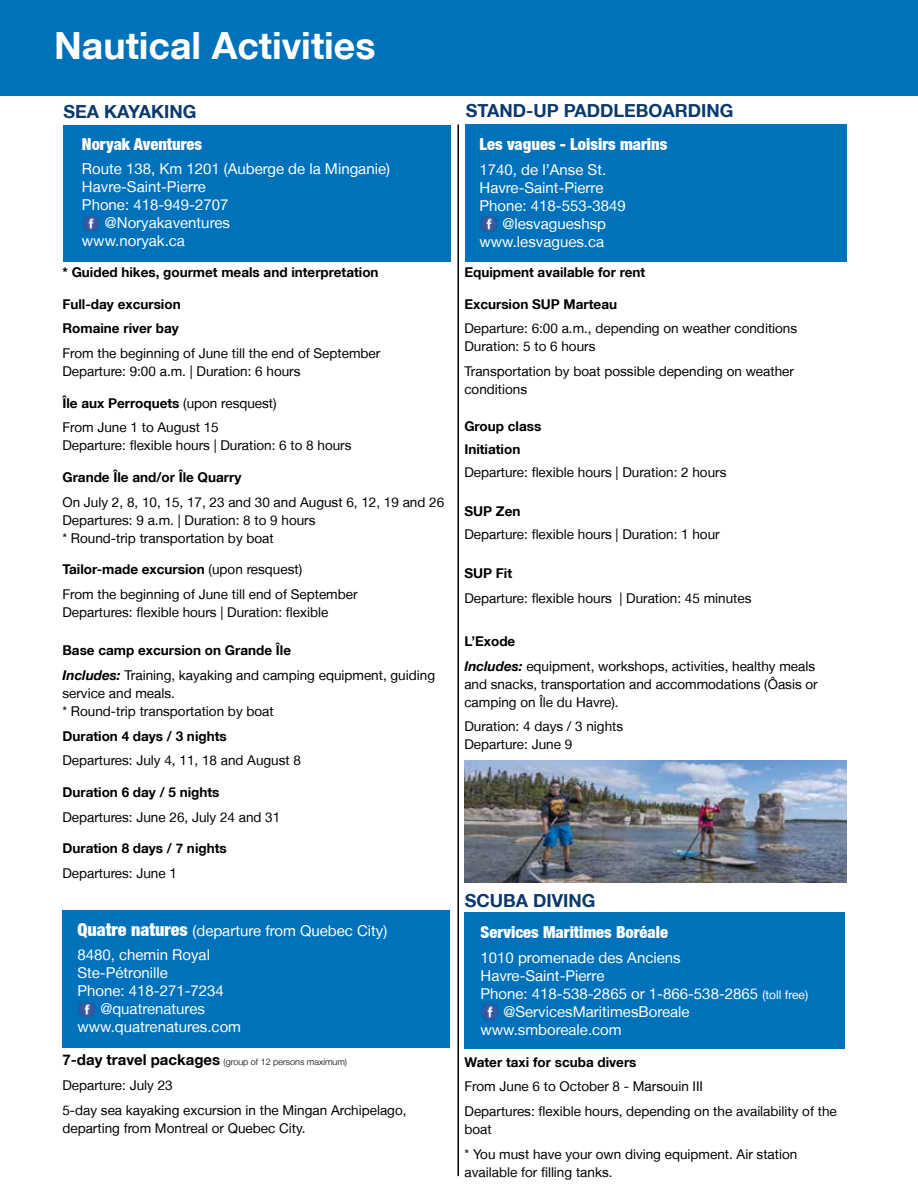
<style>
.page{position:relative;width:918px;height:1188px;background:#fff}
.page>*{position:absolute;margin:0;border:0;box-sizing:border-box;transform-origin:0 0}
.t1{font:700 37.5px "Helvetica Neue LT";color:#fff}
.t2{font:700 18px "Helvetica Neue LT";color:#0a396e}
.t3{font:900 condensed 16.5px "Helvetica Neue";color:#fff}
.t4{font:15px/24.8px "Helvetica Neue LT";color:#fff}
.t5{font:13.5px/18px "Helvetica Neue LT";color:#000}
.t6{font:700 13.5px/24.8px "Helvetica Neue LT";color:#000}
.t7{font:300 9px "Helvetica Neue LT";color:#000}
.s1{font-weight:700}
.s2{font-weight:700;font-style:italic}
.s3{font-family:"Helvetica Neue";font-weight:900;font-stretch:condensed;font-size:18px}
.s4{font-weight:700;font-size:15px}
.s5{font-size:12px}
</style>
<div class="page">
<div style="left:63px;top:125px;width:387px;height:136px;background:#0072bc"></div>
<img style="left:82px;top:214px;width:18px;height:18px">
<div style="left:0;top:0;width:918px;height:95px;background:#0072bc"></div>
<hr style="left:458px;top:124px;width:1px;height:1052px;background:#000">
<div style="left:62px;top:911px;width:388px;height:137px;background:#0072bc"></div>
<img style="left:78px;top:1000px;width:18px;height:18px">
<div style="left:464px;top:912px;width:381px;height:137px;background:#0072bc"></div>
<div style="left:465px;top:124px;width:381px;height:137px;background:#0072bc"></div>
<img style="left:464px;top:760px;width:383px;height:122px">
<img style="left:480px;top:214px;width:18px;height:19px">
<img style="left:481px;top:1002px;width:18px;height:19px">
<h1 class="t1" style="left:54px;top:23px;width:323px">Nautical Activities</h1>
<h2 class="t2" style="left:64px;top:100px;width:134px">SEA KAYAKING</h2>
<p class="t3" style="left:82px;top:134px;width:122px">Noryak Aventures</p>
<p class="t4" style="left:82px;top:156px;width:310px">Route 138, Km 1201 (Auberge de la Minganie)</p>
<p class="t4" style="left:82px;top:174px;width:125px">Havre-Saint-Pierre</p>
<p class="t4" style="left:82px;top:192px;width:148px">Phone: 418-949-2707</p>
<p class="t4" style="left:105px;top:210px;width:127px">@Noryakaventures</p>
<p class="t4" style="left:82px;top:228px;width:105px">www.noryak.ca</p>
<p class="t6" style="left:62px;top:260px;width:318px">* Guided hikes, gourmet meals and interpretation</p>
<p class="t6" style="left:62px;top:291px;width:120px">Full-day excursion<br>Romaine river bay</p>
<p class="t5" style="left:62px;top:344px;width:319px">From the beginning of June till the end of September<br>Departure: 9:00 a.m. | Duration: 6 hours</p>
<p class="t5" style="left:62px;top:390px;width:216px;line-height:24.8px"><span class="s1">Île aux Perroquets</span> (upon resquest)<br>From June 1 to August 15</p>
<p class="t5" style="left:62px;top:436px;width:291px">Departure: flexible hours | Duration: 6 to 8 hours</p>
<p class="t6" style="left:62px;top:464px;width:180px">Grande Île and/or Île Quarry</p>
<p class="t5" style="left:62px;top:493px;width:383px">On July 2, 8, 10, 15, 17, 23 and 30 and August 6, 12, 19 and 26<br>Departures: 9 a.m. | Duration: 8 to 9 hours<br>* Round-trip transportation by boat</p>
<p class="t5" style="left:62px;top:557px;width:297px;line-height:24.8px"><span class="s1">Tailor-made excursion</span> (upon resquest)<br>From the beginning of June till end of September</p>
<p class="t5" style="left:62px;top:603px;width:268px">Departures: flexible hours | Duration: flexible</p>
<p class="t5" style="left:62px;top:638px;width:374px;line-height:24.8px"><span class="s1">Base camp excursion on Grande Île<br></span><span class="s2">Includes:</span> Training, kayaking and camping equipment, guiding</p>
<p class="t5" style="left:62px;top:684px;width:213px">service and meals.<br>* Round-trip transportation by boat</p>
<p class="t6" style="left:62px;top:723px;width:166px">Duration 4 days / 3 nights</p>
<p class="t5" style="left:62px;top:751px;width:240px">Departures: July 4, 11, 18 and August 8</p>
<p class="t6" style="left:62px;top:779px;width:159px">Duration 6 day / 5 nights</p>
<p class="t5" style="left:62px;top:808px;width:219px">Departures: June 26, July 24 and 31</p>
<p class="t6" style="left:62px;top:836px;width:166px">Duration 8 days / 7 nights</p>
<p class="t5" style="left:62px;top:864px;width:116px">Departures: June 1</p>
<p class="t4" style="left:77px;top:918px;width:311px"><span class="s3">Quatre natures</span> (departure from Quebec City)<br>8480, chemin Royal</p>
<p class="t4" style="left:77px;top:960px;width:92px">Ste-Pétronille</p>
<p class="t4" style="left:77px;top:978px;width:148px">Phone: 418-271-7234</p>
<p class="t4" style="left:100px;top:996px;width:106px">@quatrenatures</p>
<p class="t4" style="left:77px;top:1014px;width:165px">www.quatrenatures.com</p>
<p class="t7" style="left:62px;top:1056px;width:286px"><span class="s4">7-day travel packages</span> (group of 12 persons maximum)</p>
<p class="t5" style="left:62px;top:1073px;width:346px;line-height:24.8px">Departure: July 23<br>5-day sea kayaking excursion in the Mingan Archipelago,</p>
<p class="t5" style="left:62px;top:1119px;width:245px">departing from Montreal or Quebec City.</p>
<h2 class="t2" style="left:466px;top:99px;width:269px">STAND-UP PADDLEBOARDING</h2>
<p class="t3" style="left:480px;top:134px;width:189px">Les vagues - Loisirs marins</p>
<p class="t4" style="left:480px;top:157px;width:128px">1740, de l’Anse St.</p>
<p class="t4" style="left:480px;top:175px;width:125px">Havre-Saint-Pierre</p>
<p class="t4" style="left:480px;top:193px;width:148px">Phone: 418-553-3849</p>
<p class="t4" style="left:502px;top:211px;width:105px">@lesvagueshsp</p>
<p class="t4" style="left:480px;top:229px;width:126px">www.lesvagues.ca</p>
<p class="t6" style="left:464px;top:260px;width:182px">Equipment available for rent</p>
<p class="t6" style="left:464px;top:291px;width:154px">Excursion SUP Marteau</p>
<p class="t5" style="left:464px;top:320px;width:334px">Departure: 6:00 a.m., depending on weather conditions<br>Duration: 5 to 6 hours</p>
<p class="t5" style="left:464px;top:362px;width:331px">Transportation by boat possible depending on weather conditions</p>
<p class="t6" style="left:464px;top:414px;width:78px;line-height:23px">Group class<br>Initiation</p>
<p class="t5" style="left:464px;top:463px;width:264px">Departure: flexible hours | Duration: 2 hours</p>
<p class="t6" style="left:464px;top:498px;width:58px">SUP Zen</p>
<p class="t5" style="left:464px;top:525px;width:257px">Departure: flexible hours | Duration: 1 hour</p>
<p class="t6" style="left:464px;top:560px;width:49px">SUP Fit</p>
<p class="t5" style="left:464px;top:589px;width:289px">Departure: flexible hours | Duration: 45 minutes</p>
<p class="t5" style="left:464px;top:628px;width:352px;line-height:24.8px"><span class="s1">L’Exode<br></span><span class="s2">Includes:</span> equipment, workshops, activities, healthy meals</p>
<p class="t5" style="left:464px;top:675px;width:355px">and snacks, transportation and accommodations (Ôasis or camping on Île du Havre).</p>
<p class="t5" style="left:464px;top:717px;width:160px">Duration: 4 days / 3 nights<br>Departure: June 9</p>
<h2 class="t2" style="left:465px;top:889px;width:132px">SCUBA DIVING</h2>
<p class="t3" style="left:481px;top:922px;width:189px">Services Maritimes Boréale</p>
<p class="t4" style="left:481px;top:945px;width:202px">1010 promenade des Anciens</p>
<p class="t4" style="left:481px;top:963px;width:125px">Havre-Saint-Pierre</p>
<p class="t4" style="left:481px;top:981px;width:329px">Phone: 418-538-2865 or 1-866-538-2865 <span class="s5">(toll free)</span></p>
<p class="t4" style="left:503px;top:999px;width:188px">@ServicesMaritimesBoreale</p>
<p class="t4" style="left:481px;top:1017px;width:143px">www.smboreale.com</p>
<p class="t6" style="left:465px;top:1049px;width:173px">Water taxi for scuba divers</p>
<p class="t5" style="left:465px;top:1074px;width:374px;line-height:24.8px">From June 6 to October 8 - Marsouin III<br>Departures: flexible hours, depending on the availability of the</p>
<p class="t5" style="left:465px;top:1117px;width:334px;line-height:24.8px">boat<br>* You must have your own diving equipment. Air station</p>
<p class="t5" style="left:465px;top:1163px;width:150px">available for filling tanks.</p>
</div>
